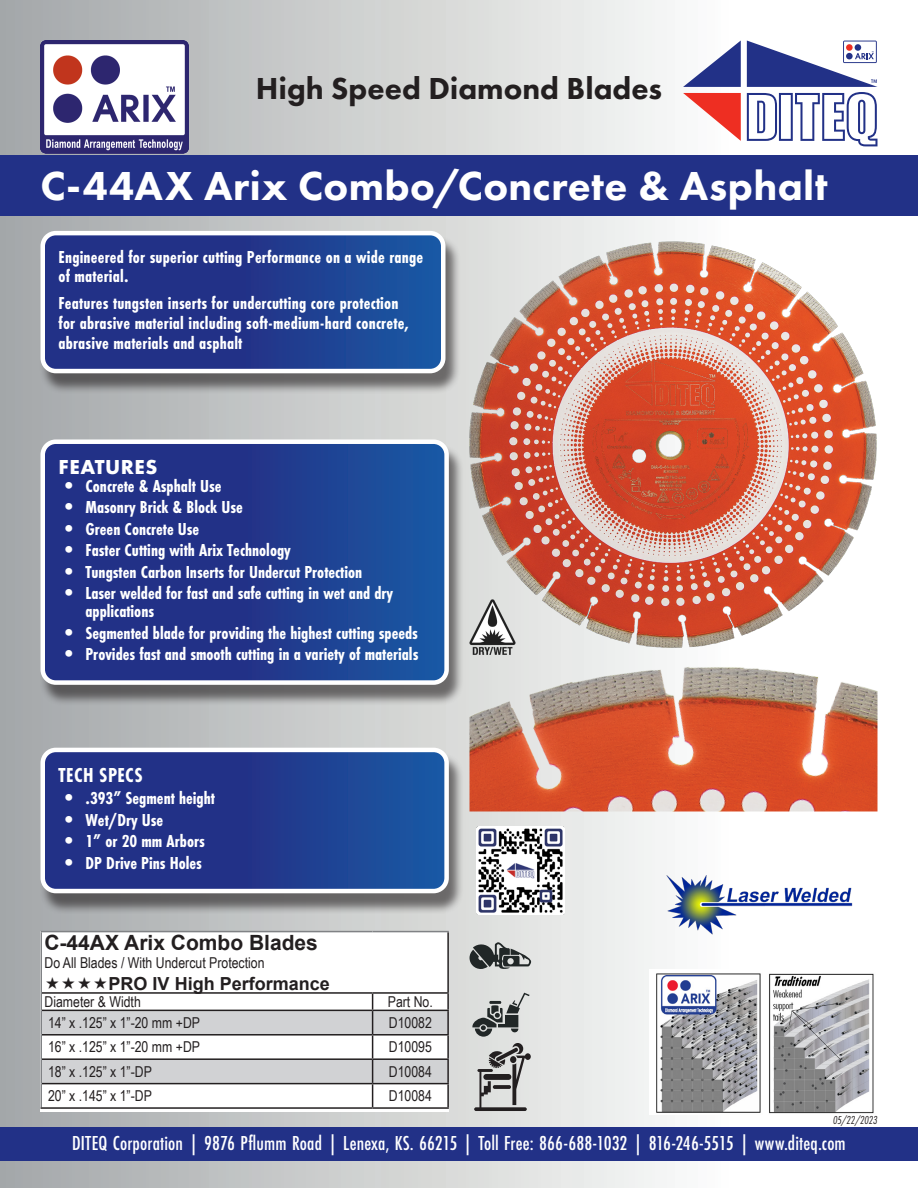
<style>
.page{position:relative;width:918px;height:1188px;background:#fff}
.page>*{position:absolute;margin:0;border:0;box-sizing:border-box;transform-origin:0 0}
.product_name{font:800 42px "Futura PT";letter-spacing:.01em;color:#fff}
.product_category{font:800 31.5px "Futura PT";color:#231f20}
.t1{font:500 21px "Futura PT Cond";letter-spacing:.005em;color:#fff}
.t2{font:700 21px "Arial";color:#231f20}
.t3{font:700 21px "Futura PT Cond";letter-spacing:.02em;color:#fff}
.features_white{font:700 21px "Futura PT";letter-spacing:.03em;color:#fff}
.body_cond_white{font:700 18px/19.8px "Futura PT Cond";color:#fff}
.t4{font:700 18px "Arial";color:#231f20}
.Futura_single_bit_ch{font:15px "Arial Narrow";color:#231f20}
.t5{font:italic 12px "Futura PT Cond";color:#231f20}
.s1{font-family:"Futura Std";font-stretch:condensed}
</style>
<div class="page">
<div style="left:0;top:0;width:729px;height:1188px;background:linear-gradient(to right,#a3a6a8,#fcfdfb)"></div>
<div style="left:0;top:1127px;width:918px;height:34px;background:#223187"></div>
<div style="left:0;top:155px;width:918px;height:61px;background:#223187"></div>
<svg style="left:683px;top:40px;width:58px;height:47px"></svg>
<svg style="left:683px;top:93px;width:58px;height:48px"></svg>
<svg style="left:747px;top:41px;width:130px;height:105px"></svg>
<img style="left:40px;top:40px;width:148px;height:113px">
<img style="left:469px;top:240px;width:408px;height:409px">
<img style="left:649px;top:969px;width:225px;height:145px">
<img style="left:477px;top:826px;width:88px;height:88px">
<img style="left:469px;top:600px;width:46px;height:55px">
<div style="left:40px;top:235px;width:421px;height:159px;background:#231f20;opacity:.6"></div>
<svg style="left:43px;top:233px;width:400px;height:138px;background:#203b8e"></svg>
<div style="left:41px;top:231px;width:404px;height:142px;border:4px solid #fff;border-radius:13px"></div>
<div style="left:40px;top:444px;width:425px;height:262px;background:#231f20;opacity:.6"></div>
<svg style="left:43px;top:442px;width:404px;height:241px;background:#203b8e"></svg>
<div style="left:41px;top:439px;width:408px;height:246px;border:4px solid #fff;border-radius:13px"></div>
<div style="left:40px;top:931px;width:409px;height:180px;background:#fff"></div>
<hr style="left:40px;top:931px;width:333px;height:1px;background:#808285">
<hr style="left:40px;top:932px;width:2px;height:61px;background:#808285">
<hr style="left:373px;top:931px;width:76px;height:1px;background:#808285">
<hr style="left:447px;top:932px;width:2px;height:60px;background:#231f20">
<hr style="left:40px;top:1107px;width:333px;height:2px;background:#231f20">
<hr style="left:373px;top:1107px;width:76px;height:2px;background:#231f20">
<svg style="left:474px;top:1043px;width:57px;height:68px;background:#aeaead"></svg>
<div style="left:483px;top:1074px;width:28px;height:6px;background:#231f20;border-radius:3px"></div>
<svg style="left:493px;top:1085px;width:18px;height:4px"></svg>
<div style="left:510px;top:1056px;width:6px;height:7px;background:#231f20;border-radius:50%"></div>
<svg style="left:470px;top:942px;width:61px;height:27px;background:#797d7c"></svg>
<svg style="left:472px;top:993px;width:58px;height:44px;background:#a4a7a5"></svg>
<img style="left:470px;top:661px;width:408px;height:151px">
<img style="left:665px;top:875px;width:187px;height:61px">
<div style="left:40px;top:752px;width:425px;height:162px;background:#231f20;opacity:.6"></div>
<svg style="left:43px;top:750px;width:404px;height:141px;background:#203b8e"></svg>
<div style="left:41px;top:748px;width:408px;height:145px;border:4px solid #fff;border-radius:13px"></div>
<svg style="left:40px;top:977px;width:409px;height:130px"></svg>
<p class="product_category" style="left:256px;top:69px;width:408px">High Speed Diamond Blades</p>
<p class="product_name" style="left:40px;top:160px;width:789px">C-44AX Arix Combo/Concrete &amp; Asphalt</p>
<p class="body_cond_white" style="left:58px;top:247px;width:366px">Engineered for superior cutting Performance on a wide range of material.</p>
<p class="body_cond_white" style="left:58px;top:293px;width:352px">Features tungsten inserts for undercutting core protection for abrasive material including soft-medium-hard concrete, abrasive materials and asphalt</p>
<p class="features_white" style="left:59px;top:453px;width:100px">FEATURES</p>
<p class="body_cond_white" style="left:65px;top:476px;width:158px"><span class="s1">•</span> Concrete &amp; Asphalt Use</p>
<p class="body_cond_white" style="left:65px;top:497px;width:179px"><span class="s1">•</span> Masonry Brick &amp; Block Use</p>
<p class="body_cond_white" style="left:65px;top:519px;width:136px"><span class="s1">•</span> Green Concrete Use</p>
<p class="body_cond_white" style="left:65px;top:540px;width:227px"><span class="s1">•</span> Faster Cutting with Arix Technology</p>
<p class="body_cond_white" style="left:65px;top:562px;width:298px"><span class="s1">•</span> Tungsten Carbon Inserts for Undercut Protection</p>
<p class="body_cond_white" style="left:86px;top:584px;width:309px;line-height:18px;text-indent:-20px"><span class="s1">•</span> Laser welded for fast and safe cutting in wet and dry applications</p>
<p class="body_cond_white" style="left:65px;top:623px;width:354px"><span class="s1">•</span> Segmented blade for providing the highest cutting speeds</p>
<p class="body_cond_white" style="left:65px;top:644px;width:355px"><span class="s1">•</span> Provides fast and smooth cutting in a variety of materials</p>
<p class="t3" style="left:59px;top:763px;width:85px">TECH SPECS</p>
<p class="body_cond_white" style="left:65px;top:788px;width:151px"><span class="s1">•</span> .393” Segment height</p>
<p class="body_cond_white" style="left:65px;top:810px;width:100px"><span class="s1">•</span> Wet/Dry Use</p>
<p class="body_cond_white" style="left:65px;top:831px;width:141px"><span class="s1">•</span> 1” or 20 mm Arbors</p>
<p class="body_cond_white" style="left:65px;top:853px;width:138px"><span class="s1">•</span> DP Drive Pins Holes</p>
<p class="t2" style="left:44px;top:928px;width:275px">C-44AX Arix Combo Blades</p>
<p class="Futura_single_bit_ch" style="left:44px;top:952px;width:222px">Do All Blades / With Undercut Protection</p>
<p class="t4" style="left:109px;top:971px;width:223px">PRO IV High Performance</p>
<p class="Futura_single_bit_ch" style="left:44px;top:991px;width:98px">Diameter &amp; Width</p>
<p class="Futura_single_bit_ch" style="left:388px;top:991px;width:47px">Part No.</p>
<p class="Futura_single_bit_ch" style="left:48px;top:1012px;width:154px">14” x .125” x 1”-20 mm +DP</p>
<p class="Futura_single_bit_ch" style="left:389px;top:1012px;width:45px">D10082</p>
<p class="Futura_single_bit_ch" style="left:48px;top:1036px;width:154px">16” x .125” x 1”-20 mm +DP</p>
<p class="Futura_single_bit_ch" style="left:389px;top:1036px;width:45px">D10095</p>
<p class="Futura_single_bit_ch" style="left:48px;top:1061px;width:105px">18” x .125” x 1”-DP</p>
<p class="Futura_single_bit_ch" style="left:389px;top:1061px;width:45px">D10084</p>
<p class="Futura_single_bit_ch" style="left:48px;top:1085px;width:105px">20” x .145” x 1”-DP</p>
<p class="Futura_single_bit_ch" style="left:389px;top:1085px;width:45px">D10084</p>
<p class="t5" style="left:833px;top:1113px;width:46px">05/22/2023</p>
<p class="t1" style="left:72px;top:1131px;width:775px">DITEQ Corporation | 9876 Pflumm Road | Lenexa, KS. 66215 | Toll Free: 866-688-1032 | 816-246-5515 | www.diteq.com</p>
</div>
